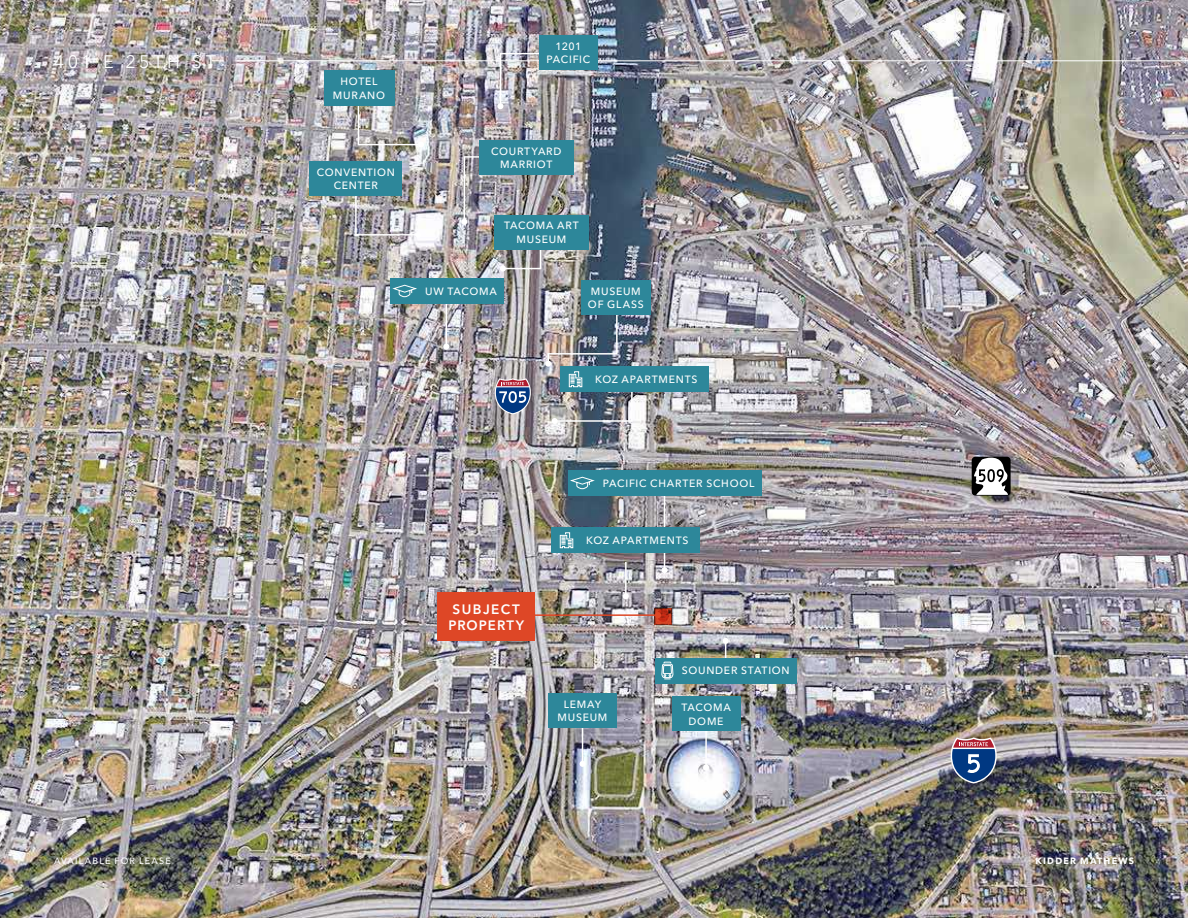
<style>
.page{position:relative;width:1188px;height:918px;background:#fff}
.page>*{position:absolute;margin:0;border:0;box-sizing:border-box;transform-origin:0 0}
.t1{font:18px "Avenir Next LT Pro";letter-spacing:.2em;color:#fff}
.t2{font:600 13.5px/16.5px "Avenir Next LT Pro";letter-spacing:.095em;color:#fff;text-align:center}
.t3{font:500 10.5px/13.5px "Avenir Next LT Pro";letter-spacing:.075em;color:#fff;text-align:center}
.t4{font:500 10.5px/13.5px "Avenir Next LT Pro";letter-spacing:.055em;color:#fff;text-align:center}
.t5{font:500 9px "Avenir Next LT Pro";letter-spacing:.13em;color:#fff}
.t6{font:700 9px "Avenir Next LT Pro";letter-spacing:.13em;color:#fff}
</style>
<div class="page">
<img style="left:0;top:0;width:1188px;height:918px">
<hr style="left:236px;top:60px;width:952px;height:1px;background:#fff">
<svg style="left:951px;top:737px;width:46px;height:47px;background:#5a648a"></svg>
<svg style="left:495px;top:378px;width:36px;height:36px"></svg>
<div style="left:972px;top:457px;width:39px;height:39px;background:#000;border-radius:4px"></div>
<svg style="left:974px;top:458px;width:34px;height:37px"></svg>
<svg style="left:654px;top:608px;width:18px;height:16px"></svg>
<hr style="left:705px;top:730px;width:2px;height:37px;background:#fff">
<svg style="left:703px;top:764px;width:6px;height:6px"></svg>
<div style="left:672px;top:697px;width:68px;height:34px;background:#2d879a"></div>
<svg style="left:723px;top:638px;width:6px;height:20px"></svg>
<div style="left:655px;top:658px;width:142px;height:25px;background:#2d879a"></div>
<svg style="left:661px;top:635px;width:13px;height:69px"></svg>
<hr style="left:664px;top:482px;width:1px;height:88px;background:#fff">
<svg style="left:662px;top:567px;width:6px;height:6px"></svg>
<div style="left:568px;top:470px;width:193px;height:26px;background:#2d879a"></div>
<svg style="left:570px;top:476px;width:25px;height:13px"></svg>
<hr style="left:625px;top:562px;width:2px;height:34px;background:#fff">
<svg style="left:623px;top:593px;width:6px;height:6px"></svg>
<div style="left:552px;top:528px;width:148px;height:25px;background:#2d879a"></div>
<svg style="left:560px;top:532px;width:14px;height:16px"></svg>
<svg style="left:657px;top:608px;width:12px;height:14px"></svg>
<hr style="left:458px;top:614px;width:200px;height:2px;background:#de4726">
<svg style="left:655px;top:612px;width:6px;height:6px"></svg>
<div style="left:438px;top:593px;width:97px;height:48px;background:#de4726"></div>
<hr style="left:582px;top:726px;width:1px;height:38px;background:#fff">
<svg style="left:580px;top:761px;width:6px;height:6px"></svg>
<div style="left:548px;top:693px;width:69px;height:35px;background:#2d879a"></div>
<div style="left:561px;top:367px;width:148px;height:25px;background:#2d879a"></div>
<img style="left:545px;top:312px;width:88px;height:112px">
<div style="left:581px;top:280px;width:70px;height:35px;background:#2d879a"></div>
<svg style="left:500px;top:250px;width:42px;height:22px"></svg>
<div style="left:494px;top:215px;width:95px;height:35px;background:#2d879a"></div>
<hr style="left:446px;top:290px;width:1px;height:57px;background:#fff">
<svg style="left:443px;top:344px;width:6px;height:6px"></svg>
<div style="left:390px;top:278px;width:114px;height:26px;background:#2d879a"></div>
<svg style="left:392px;top:284px;width:25px;height:13px"></svg>
<img style="left:354px;top:193px;width:68px;height:45px">
<div style="left:310px;top:161px;width:92px;height:35px;background:#2d879a"></div>
<svg style="left:461px;top:155px;width:25px;height:70px;background:#a19ea7"></svg>
<div style="left:479px;top:140px;width:95px;height:35px;background:#2d879a"></div>
<img style="left:357px;top:103px;width:67px;height:45px">
<div style="left:324px;top:71px;width:70px;height:35px;background:#2d879a"></div>
<img style="left:497px;top:52px;width:71px;height:57px">
<div style="left:539px;top:35px;width:59px;height:35px;background:#2d879a"></div>
<h1 class="t1" style="left:54px;top:51px;width:164px">401 E 25TH ST</h1>
<p class="t3" style="left:333px;top:75px;width:54px">HOTEL<br>MURANO</p>
<p class="t3" style="left:317px;top:165px;width:80px">CONVENTION<br>CENTER</p>
<p class="t4" style="left:547px;top:39px;width:45px">1201<br>PACIFIC</p>
<p class="t3" style="left:491px;top:144px;width:72px">COURTYARD<br>MARRIOT</p>
<p class="t3" style="left:504px;top:219px;width:76px">TACOMA ART<br>MUSEUM</p>
<p class="t3" style="left:425px;top:284px;width:73px">UW TACOMA</p>
<p class="t3" style="left:588px;top:284px;width:57px;text-align:left">MUSEUM<br>OF GLASS</p>
<p class="t3" style="left:595px;top:373px;width:104px">KOZ APARTMENTS</p>
<p class="t2" style="left:448px;top:600px;width:77px">SUBJECT<br>PROPERTY</p>
<p class="t3" style="left:603px;top:476px;width:153px">PACIFIC CHARTER SCHOOL</p>
<p class="t3" style="left:586px;top:534px;width:104px">KOZ APARTMENTS</p>
<p class="t3" style="left:558px;top:697px;width:51px">LEMAY<br>MUSEUM</p>
<p class="t3" style="left:682px;top:664px;width:109px">SOUNDER STATION</p>
<p class="t3" style="left:681px;top:701px;width:51px">TACOMA<br>DOME</p>
<p class="t5" style="left:54px;top:855px;width:118px">AVAILABLE FOR LEASE</p>
<p class="t6" style="left:1036px;top:855px;width:100px">KIDDER MATHEWS</p>
</div>
